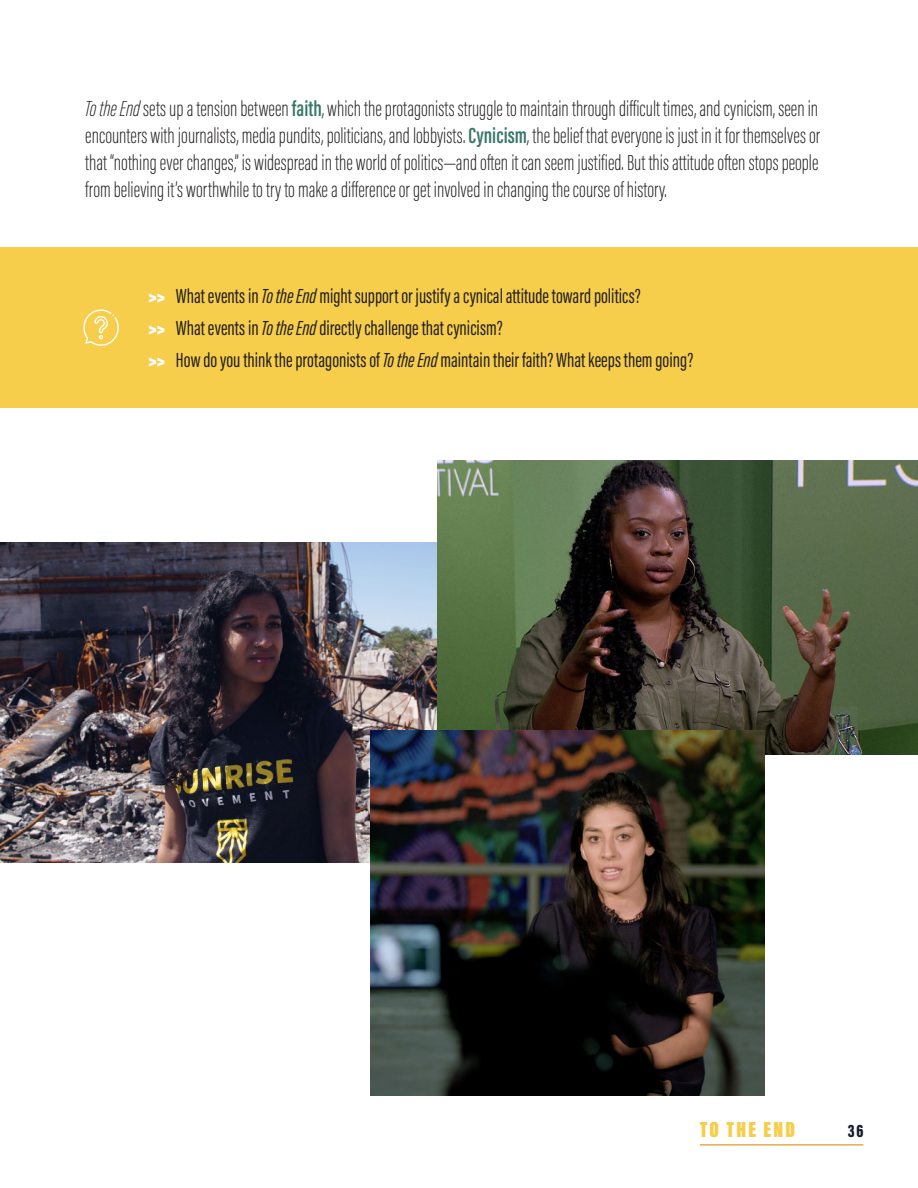
<style>
.page{position:relative;width:918px;height:1188px;background:#fff}
.page>*{position:absolute;margin:0;border:0;box-sizing:border-box;transform-origin:0 0}
.t1{font:200 22.5px/27px "Acumin Pro Extra Cond";color:#231f20;text-align:justify}
.t2{font:900 22.5px "Acumin Pro Extra Cond";letter-spacing:.1em;color:#f6ce4c}
.t3{font:21px "Acumin Pro Extra Cond";color:#231f20}
.t4{font:900 18px "Acumin Pro Extra Cond";color:#131a2c}
.s1{font-style:italic}
.s2{font-weight:600;color:#377869}
.s3{font-weight:900;color:#fff}
</style>
<div class="page">
<div style="left:0;top:248px;width:918px;height:160px;background:#f6ce4c"></div>
<svg style="left:83px;top:309px;width:36px;height:37px"></svg>
<img style="left:0;top:542px;width:437px;height:320px">
<img style="left:437px;top:461px;width:481px;height:293px">
<img style="left:370px;top:731px;width:395px;height:365px">
<hr style="left:700px;top:1144px;width:163px;height:2px;background:#eca94a">
<p class="t1" style="left:85px;top:95px;width:736px"><span class="s1">To the End</span> sets up a tension between <span class="s2">faith</span>, which the protagonists struggle to maintain through difficult times, and cynicism, seen in encounters with journalists, media pundits, politicians, and lobbyists. <span class="s2">Cynicism</span>, the belief that everyone is just in it for themselves or that “nothing ever changes,” is widespread in the world of politics—and often it can seem justified. But this attitude often stops people from believing it’s worthwhile to try to make a difference or get involved in changing the course of history.</p>
<p class="t3" style="left:148px;top:284px;width:494px"><span class="s3">&gt;&gt;</span> What events in <span class="s1">To the End</span> might support or justify a cynical attitude toward politics?</p>
<p class="t3" style="left:148px;top:316px;width:356px"><span class="s3">&gt;&gt;</span> What events in <span class="s1">To the End</span> directly challenge that cynicism?</p>
<p class="t3" style="left:148px;top:348px;width:546px"><span class="s3">&gt;&gt;</span> How do you think the protagonists of <span class="s1">To the End</span> maintain their faith? What keeps them going?</p>
<p class="t2" style="left:700px;top:1116px;width:97px">TO THE END</p>
<p class="t4" style="left:848px;top:1120px;width:17px">36</p>
</div>
